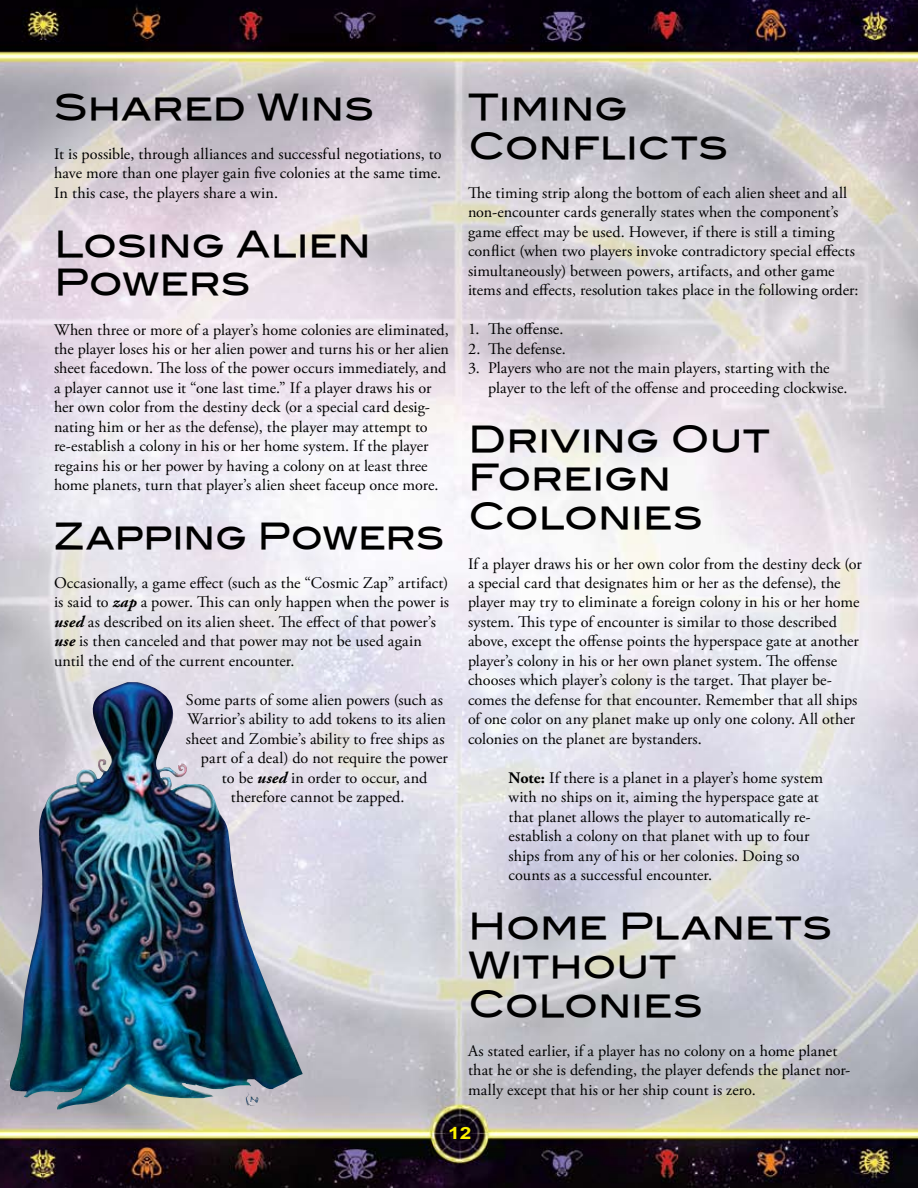
<style>
.page{position:relative;width:918px;height:1188px;background:#fff}
.page>*{position:absolute;margin:0;border:0;box-sizing:border-box;transform-origin:0 0}
.t1{font:36px/39px "Blair Md ITCTT Medium";letter-spacing:-.005em;color:#000}
.t2{font:36px "Blair Md ITCTT Medium";letter-spacing:-.005em;color:#000;scale:.95 1}
.t3{font:700 16.8px "Arial";color:#fff200;scale:1.25 1}
.t4{font:16.2px/19.5px "Adobe Garamond Pro";letter-spacing:.005em;color:#000}
.s1{font-weight:700;font-style:italic}
.s2{font-weight:700}
</style>
<div class="page">
<img style="left:0;top:0;width:918px;height:1188px">
<img style="left:8px;top:682px;width:295px;height:428px">
<h1 class="t1" style="left:54px;top:84px;width:321px">Shared Wins</h1>
<p class="t4" style="left:54px;top:145px;width:389px;text-align:justify">It is possible, through alliances and successful negotiations, to have more than one player gain five colonies at the same time.<br>In this case, the players share a win.</p>
<h1 class="t1" style="left:54px;top:220px;width:318px">Losing Alien<br>Powers</h1>
<p class="t4" style="left:54px;top:320px;width:396px">When three or more of a player’s home colonies are eliminated, the player loses his or her alien power and turns his or her alien sheet facedown. The loss of the power occurs immediately, and a player cannot use it “one last time.” If a player draws his or her own color from the destiny deck (or a special card desig&shy;nating him or her as the defense), the player may attempt to re-establish a colony in his or her home system. If the player regains his or her power by having a colony on at least three home planets, turn that player’s alien sheet faceup once more.</p>
<h1 class="t2" style="left:54px;top:507px;width:412px">Zapping Powers</h1>
<p class="t4" style="left:54px;top:574px;width:397px">Occasionally, a game effect (such as the “Cosmic Zap” artifact) is said to <span class="s1">zap</span> a power. This can only happen when the power is <span class="s1">used</span> as described on its alien sheet. The effect of that power’s <span class="s1">use</span> is then canceled and that power may not be used again until the end of the current encounter.</p>
<p class="t4" style="left:186px;top:691px;width:258px">Some parts of some alien powers (such as</p>
<p class="t4" style="left:187px;top:710px;width:260px">Warrior’s ability to add tokens to its alien</p>
<p class="t4" style="left:186px;top:730px;width:260px">sheet and Zombie’s ability to free ships as</p>
<p class="t4" style="left:201px;top:749px;width:248px">part of a deal) do not require the power</p>
<p class="t4" style="left:222px;top:769px;width:207px">to be <span class="s1">used</span> in order to occur, and</p>
<p class="t4" style="left:231px;top:788px;width:175px">therefore cannot be zapped.</p>
<h1 class="t1" style="left:468px;top:84px;width:261px">Timing<br>Conflicts</h1>
<p class="t4" style="left:468px;top:184px;width:392px">The timing strip along the bottom of each alien sheet and all non-encounter cards generally states when the component’s game effect may be used. However, if there is still a timing conflict (when two players invoke contradictory special effects simultaneously) between powers, artifacts, and other game items and effects, resolution takes place in the following order:</p>
<p class="t4" style="left:468px;top:320px;width:97px">1. The offense.</p>
<p class="t4" style="left:468px;top:340px;width:99px">2. The defense.</p>
<p class="t4" style="left:488px;top:359px;width:361px;text-indent:-20px">3. Players who are not the main players, starting with the player to the left of the offense and proceeding clockwise.</p>
<h1 class="t1" style="left:468px;top:415px;width:303px">Driving Out<br>Foreign<br>Colonies</h1>
<p class="t4" style="left:468px;top:554px;width:395px">If a player draws his or her own color from the destiny deck (or a special card that designates him or her as the defense), the player may try to eliminate a foreign colony in his or her home system. This type of encounter is similar to those described above, except the offense points the hyperspace gate at another player’s colony in his or her own planet system. The offense chooses which player’s colony is the target. That player be&shy;comes the defense for that encounter. Remember that all ships of one color on any planet make up only one colony. All other colonies on the planet are bystanders.</p>
<p class="t4" style="left:509px;top:769px;width:316px"><span class="s2">Note:</span> If there is a planet in a player’s home system with no ships on it, aiming the hyperspace gate at that planet allows the player to automatically re&shy;establish a colony on that planet with up to four ships from any of his or her colonies. Doing so counts as a successful encounter.</p>
<h1 class="t1" style="left:468px;top:903px;width:365px">Home Planets<br>Without<br>Colonies</h1>
<p class="t4" style="left:468px;top:1042px;width:384px">As stated earlier, if a player has no colony on a home planet that he or she is defending, the player defends the planet nor&shy;mally except that his or her ship count is zero.</p>
<p class="t3" style="left:448px;top:1122px;width:20px">12</p>
</div>
